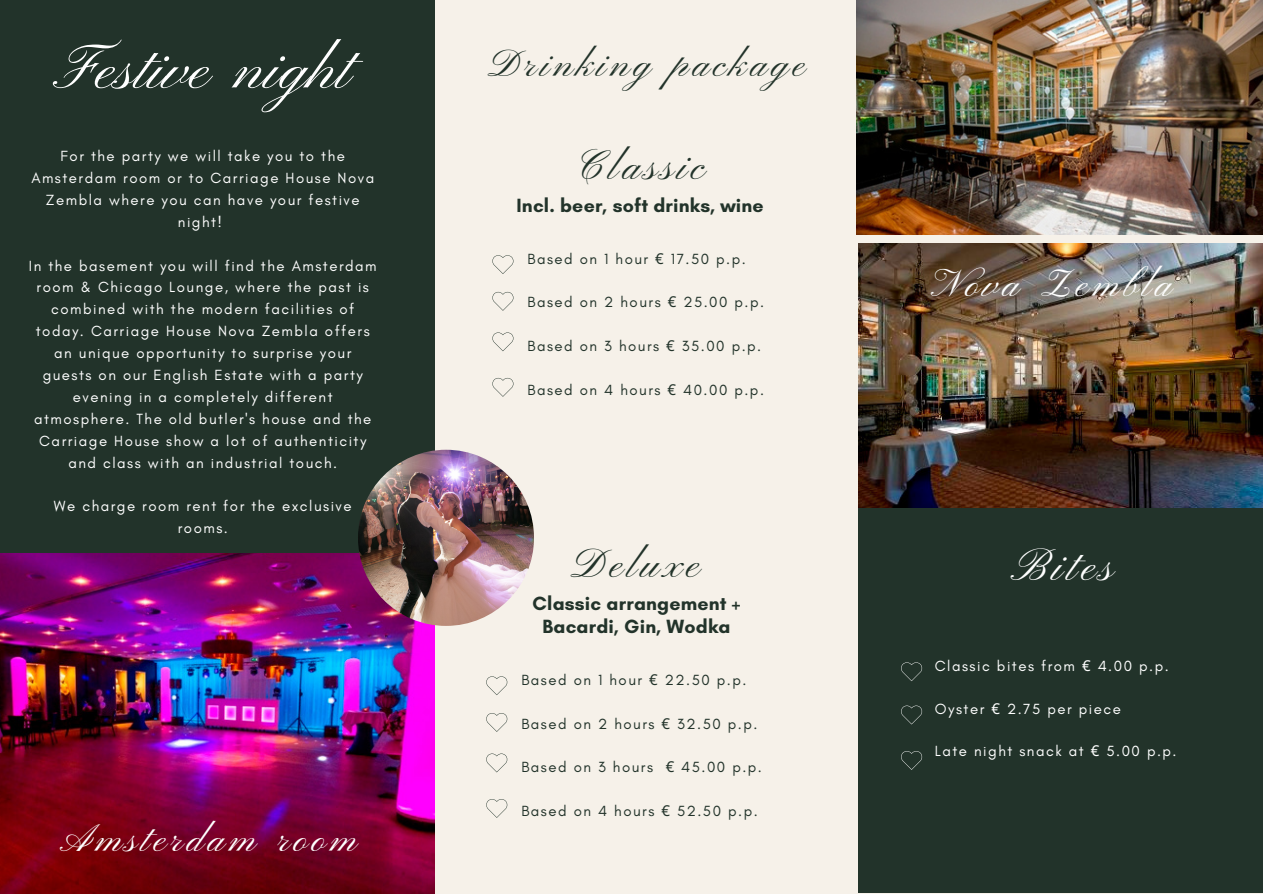
<style>
.page{position:relative;width:1263px;height:894px;background:#fff}
.page>*{position:absolute;margin:0;border:0;box-sizing:border-box;transform-origin:0 0}
.t1{font:63px "Pinyon Script";letter-spacing:.01em;color:#fff}
.t2{font:45px "Pinyon Script";letter-spacing:.1em;color:#fff}
.t3{font:42px "Pinyon Script";letter-spacing:.1em;color:#22332a}
.t4{font:39px "Pinyon Script";letter-spacing:.1em;color:#fff}
.t5{font:39px "Pinyon Script";letter-spacing:.1em;color:#22332a}
.t6{font:700 19.5px/23.5px "Glacial Indifference";letter-spacing:.01em;color:#22332a;text-align:center}
.t7{font:15px/21.9px "Glacial Indifference";letter-spacing:.1em;color:#fff;text-align:center}
.t8{font:15px "Glacial Indifference";letter-spacing:.1em;color:#22332a}
.s1{font-family:"Noto Sans"}
</style>
<div class="page">
<div style="left:0;top:0;width:1263px;height:893px;background:#f6f1e9"></div>
<img style="left:0;top:552px;width:434px;height:341px">
<img style="left:858px;top:243px;width:405px;height:265px">
<div style="left:0;top:0;width:434px;height:552px;background:#22332a"></div>
<svg style="left:492px;top:255px;width:22px;height:19px"></svg>
<svg style="left:492px;top:292px;width:22px;height:18px"></svg>
<svg style="left:492px;top:332px;width:22px;height:19px"></svg>
<svg style="left:492px;top:378px;width:22px;height:18px"></svg>
<svg style="left:486px;top:676px;width:22px;height:19px"></svg>
<svg style="left:486px;top:713px;width:22px;height:18px"></svg>
<svg style="left:486px;top:753px;width:22px;height:19px"></svg>
<svg style="left:486px;top:799px;width:22px;height:18px"></svg>
<div style="left:858px;top:508px;width:405px;height:384px;background:#22332a"></div>
<img style="left:358px;top:449px;width:176px;height:176px;border-radius:50%">
<svg style="left:901px;top:662px;width:22px;height:19px"></svg>
<svg style="left:901px;top:751px;width:22px;height:18px"></svg>
<svg style="left:901px;top:705px;width:22px;height:19px"></svg>
<img style="left:857px;top:0;width:406px;height:234px">
<h1 class="t1" style="left:57px;top:34px;width:297px">Festive night</h1>
<p class="t7" style="left:31px;top:145px;width:344px">For the party we will take you to the<br>Amsterdam room or to Carriage House Nova<br>Zembla where you can have your festive night!</p>
<p class="t7" style="left:29px;top:254px;width:349px">In the basement you will find the Amsterdam room &amp; Chicago Lounge, where the past is combined with the modern facilities of today. Carriage House Nova Zembla offers an unique opportunity to surprise your guests on our English Estate with a party evening in a completely different atmosphere. The old butler's house and the Carriage House show a lot of authenticity and class with an industrial touch.</p>
<p class="t7" style="left:54px;top:495px;width:299px">We charge room rent for the exclusive rooms.</p>
<h3 class="t4" style="left:64px;top:817px;width:296px">Amsterdam room</h3>
<h3 class="t5" style="left:489px;top:42px;width:320px">Drinking package</h3>
<h3 class="t3" style="left:579px;top:143px;width:129px">Classic</h3>
<h3 class="t6" style="left:516px;top:193px;width:249px">Incl. beer, soft drinks, wine</h3>
<p class="t8" style="left:527px;top:249px;width:220px">Based on 1 hour <span class="s1">€</span> 17.50 p.p.</p>
<p class="t8" style="left:527px;top:293px;width:238px">Based on 2 hours <span class="s1">€</span> 25.00 p.p.</p>
<p class="t8" style="left:527px;top:337px;width:235px">Based on 3 hours <span class="s1">€</span> 35.00 p.p.</p>
<p class="t8" style="left:527px;top:380px;width:238px">Based on 4 hours <span class="s1">€</span> 40.00 p.p.</p>
<h3 class="t3" style="left:571px;top:540px;width:132px">Deluxe</h3>
<h3 class="t6" style="left:533px;top:591px;width:209px">Classic arrangement +<br>Bacardi, Gin, Wodka</h3>
<p class="t8" style="left:521px;top:670px;width:227px">Based on 1 hour <span class="s1">€</span> 22.50 p.p.</p>
<p class="t8" style="left:521px;top:714px;width:238px">Based on 2 hours <span class="s1">€</span> 32.50 p.p.</p>
<p class="t8" style="left:521px;top:757px;width:242px">Based on 3 hours <span class="s1">€</span> 45.00 p.p.</p>
<p class="t8" style="left:521px;top:801px;width:238px">Based on 4 hours <span class="s1">€</span> 52.50 p.p.</p>
<h3 class="t4" style="left:936px;top:262px;width:239px">Nova Zembla</h3>
<h2 class="t2" style="left:1015px;top:541px;width:102px">Bites</h2>
<p class="t7" style="left:935px;top:654px;width:235px">Classic bites from <span class="s1">€</span> 4.00 p.p.</p>
<p class="t7" style="left:935px;top:697px;width:188px">Oyster <span class="s1">€</span> 2.75 per piece</p>
<p class="t7" style="left:935px;top:740px;width:243px">Late night snack at <span class="s1">€</span> 5.00 p.p.</p>
</div>
